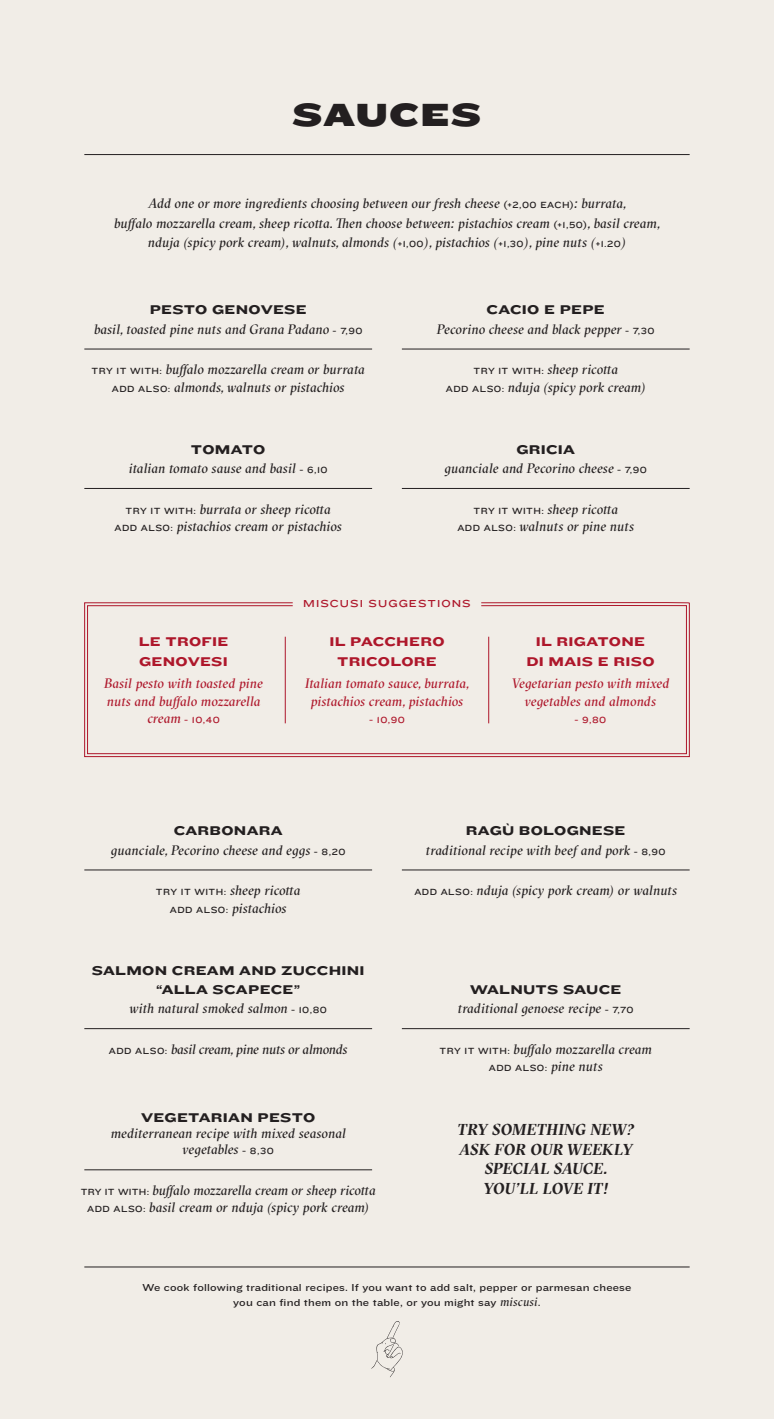
<style>
.page{position:relative;width:774px;height:1419px;background:#f1ede7}
.page>*{position:absolute;margin:0;border:0;box-sizing:border-box;transform-origin:0 0}
.t1{font:33.25px "Knockout 74 Full Sumo";letter-spacing:.03em;color:#231f20}
.t2{font:italic 700 15.75px "GT Sectra Fine";letter-spacing:.03em;color:#231f20}
.t3{font:italic 13.65px/19.2px "GT Sectra Fine";letter-spacing:.005em;color:#231f20;text-align:center}
.t4{font:italic 13.65px/17.5px "GT Sectra Fine";letter-spacing:.01em;color:#ae172b;text-align:center}
.t5{font:italic 13.65px "GT Sectra Fine";letter-spacing:-.015em;color:#231f20}
.t6{font:13.12px/19.2px "Knockout 54 Sumo";letter-spacing:.02em;color:#231f20;text-align:center}
.t7{font:13.12px "Knockout 54 Sumo";letter-spacing:.02em;color:#ae172b}
.t8{font:10.5px "Knockout 33 Junior Heviwt";letter-spacing:.02em;color:#231f20}
.t9{font:10.5px "Knockout 34 Junior Sumo";letter-spacing:.1em;color:#ae172b}
.t10{font:9.28px "Knockout 33 Junior Heviwt";letter-spacing:.05em;color:#ae172b}
.t11{font:9.28px "Knockout 33 Junior Heviwt";letter-spacing:.05em;color:#231f20}
.s1{font-family:"Knockout 33 Junior Heviwt";font-style:normal;font-size:9.28px}
.s2{font-family:"GT Sectra Fine";font-style:italic;font-size:13.65px}
.s3{font-family:"GT Sectra Fine";font-style:italic;font-size:12.25px}
</style>
<div class="page">
<svg style="left:84px;top:602px;width:606px;height:155px"></svg>
<hr style="left:84px;top:154px;width:606px;height:1px;background:#231f20">
<hr style="left:84px;top:1266px;width:606px;height:1px;background:#231f20">
<hr style="left:84px;top:349px;width:288px;height:1px;background:#231f20">
<hr style="left:402px;top:349px;width:288px;height:1px;background:#231f20">
<hr style="left:402px;top:488px;width:288px;height:1px;background:#231f20">
<hr style="left:84px;top:488px;width:288px;height:1px;background:#231f20">
<hr style="left:84px;top:869px;width:288px;height:1px;background:#231f20">
<hr style="left:402px;top:869px;width:288px;height:1px;background:#231f20">
<hr style="left:402px;top:1028px;width:288px;height:1px;background:#231f20">
<hr style="left:84px;top:1028px;width:288px;height:1px;background:#231f20">
<hr style="left:84px;top:1169px;width:288px;height:1px;background:#231f20">
<hr style="left:488px;top:637px;width:1px;height:86px;background:#ae172b">
<hr style="left:285px;top:637px;width:1px;height:86px;background:#ae172b">
<svg style="left:371px;top:1321px;width:32px;height:56px"></svg>
<p class="t1" style="left:292px;top:90px;width:190px">SAUCES</p>
<p class="t3" style="left:148px;top:194px;width:480px">Add one or more ingredients choosing between our fresh cheese <span class="s1">(+2,00 EACH)</span>: burrata,</p>
<p class="t3" style="left:114px;top:213px;width:547px">buffalo mozzarella cream, sheep ricotta. Then choose between: pistachios cream <span class="s1">(+1,50)</span>, basil cream, nduja (spicy pork cream), walnuts, almonds (<span class="s1">+1,00</span>), pistachios (<span class="s1">+1,30</span>), pine nuts (<span class="s1">+1.20</span>)</p>
<p class="t6" style="left:150px;top:300px;width:158px">PESTO GENOVESE</p>
<p class="t3" style="left:94px;top:319px;width:270px">basil, toasted pine nuts and Grana Padano <span class="s1">- 7,90</span></p>
<p class="t3" style="left:92px;top:359px;width:275px"><span class="s1">TRY IT WITH:</span> buffalo mozzarella cream or burrata</p>
<p class="t3" style="left:112px;top:377px;width:234px"><span class="s1">ADD ALSO:</span> almonds, walnuts or pistachios</p>
<p class="t6" style="left:191px;top:439px;width:76px">TOMATO</p>
<p class="t3" style="left:129px;top:458px;width:200px">italian tomato sause and basil <span class="s1">- 6,10</span></p>
<p class="t3" style="left:126px;top:499px;width:207px"><span class="s1">TRY IT WITH:</span> burrata or sheep ricotta</p>
<p class="t3" style="left:115px;top:516px;width:229px"><span class="s1">ADD ALSO:</span> pistachios cream or pistachios</p>
<p class="t6" style="left:487px;top:300px;width:120px">CACIO E PEPE</p>
<p class="t3" style="left:437px;top:319px;width:219px">Pecorino cheese and black pepper <span class="s1">- 7,30</span></p>
<p class="t3" style="left:473px;top:359px;width:146px"><span class="s1">TRY IT WITH:</span> sheep ricotta</p>
<p class="t3" style="left:446px;top:377px;width:201px"><span class="s1">ADD ALSO:</span> nduja (spicy pork cream)</p>
<p class="t6" style="left:516px;top:439px;width:60px">GRICIA</p>
<p class="t3" style="left:444px;top:458px;width:204px">guanciale and Pecorino cheese <span class="s1">- 7,90</span></p>
<p class="t3" style="left:473px;top:499px;width:146px"><span class="s1">TRY IT WITH:</span> sheep ricotta</p>
<p class="t3" style="left:457px;top:516px;width:178px"><span class="s1">ADD ALSO:</span> walnuts or pine nuts</p>
<p class="t7" style="left:139px;top:632px;width:91px">LE TROFIE</p>
<p class="t7" style="left:139px;top:652px;width:90px">GENOVESI</p>
<p class="t4" style="left:104px;top:674px;width:160px;text-align:left">Basil pesto with toasted pine nuts and buffalo mozzarella</p>
<p class="t10" style="left:147px;top:714px;width:74px"><span class="s2">cream</span> - 10,40</p>
<p class="t9" style="left:303px;top:596px;width:169px">MISCUSI SUGGESTIONS</p>
<p class="t7" style="left:329px;top:632px;width:117px">IL PACCHERO</p>
<p class="t7" style="left:337px;top:652px;width:101px">TRICOLORE</p>
<p class="t4" style="left:305px;top:674px;width:166px">Italian tomato sauce, burrata, pistachios cream, pistachios</p>
<p class="t10" style="left:369px;top:714px;width:37px">- 10,90</p>
<p class="t7" style="left:536px;top:632px;width:111px">IL RIGATONE</p>
<p class="t7" style="left:526px;top:652px;width:130px">DI MAIS E RISO</p>
<p class="t4" style="left:511px;top:674px;width:159px">Vegetarian pesto with mixed vegetables and almonds</p>
<p class="t10" style="left:574px;top:714px;width:33px">- 9,80</p>
<p class="t6" style="left:174px;top:821px;width:111px">CARBONARA</p>
<p class="t3" style="left:111px;top:840px;width:236px">guanciale, Pecorino cheese and eggs <span class="s1">- 8,20</span></p>
<p class="t3" style="left:156px;top:880px;width:146px"><span class="s1">TRY IT WITH:</span> sheep ricotta</p>
<p class="t3" style="left:170px;top:898px;width:118px"><span class="s1">ADD ALSO:</span> pistachios</p>
<p class="t6" style="left:92px;top:960px;width:274px">SALMON CREAM AND ZUCCHINI “ALLA SCAPECE”</p>
<p class="t3" style="left:130px;top:998px;width:199px">with natural smoked salmon <span class="s1">- 10,80</span></p>
<p class="t5" style="left:109px;top:1040px;width:240px"><span class="s1">ADD ALSO:</span> basil cream, pine nuts or almonds</p>
<p class="t6" style="left:141px;top:1107px;width:176px">VEGETARIAN PESTO</p>
<p class="t3" style="left:111px;top:1125px;width:237px;line-height:16.4px">mediterranean recipe with mixed seasonal vegetables <span class="s1">- 8,30</span></p>
<p class="t3" style="left:81px;top:1180px;width:296px"><span class="s1">TRY IT WITH:</span> buffalo mozzarella cream or sheep ricotta</p>
<p class="t3" style="left:87px;top:1198px;width:284px"><span class="s1">ADD ALSO:</span> basil cream or nduja (spicy pork cream)</p>
<p class="t6" style="left:466px;top:821px;width:161px">RAGÙ BOLOGNESE</p>
<p class="t3" style="left:426px;top:840px;width:241px">traditional recipe with beef and pork <span class="s1">- 8,90</span></p>
<p class="t3" style="left:414px;top:880px;width:264px"><span class="s1">ADD ALSO:</span> nduja (spicy pork cream) or walnuts</p>
<p class="t6" style="left:470px;top:979px;width:153px">WALNUTS SAUCE</p>
<p class="t3" style="left:458px;top:998px;width:177px">traditional genoese recipe <span class="s1">- 7,70</span></p>
<p class="t3" style="left:439px;top:1039px;width:214px"><span class="s1">TRY IT WITH:</span> buffalo mozzarella cream</p>
<p class="t11" style="left:489px;top:1061px;width:115px">ADD ALSO: <span class="s2">pine nuts</span></p>
<p class="t2" style="left:458px;top:1119px;width:178px">TRY SOMETHING NEW?</p>
<p class="t2" style="left:459px;top:1139px;width:175px">ASK FOR OUR WEEKLY</p>
<p class="t2" style="left:485px;top:1159px;width:124px">SPECIAL SAUCE.</p>
<p class="t2" style="left:483px;top:1178px;width:127px">YOU’LL LOVE IT!</p>
<p class="t8" style="left:142px;top:1279px;width:490px">We cook following traditional recipes. If you want to add salt, pepper or parmesan cheese</p>
<p class="t8" style="left:233px;top:1295px;width:309px">you can find them on the table, or you might say <span class="s3">miscusi</span>.</p>
</div>
